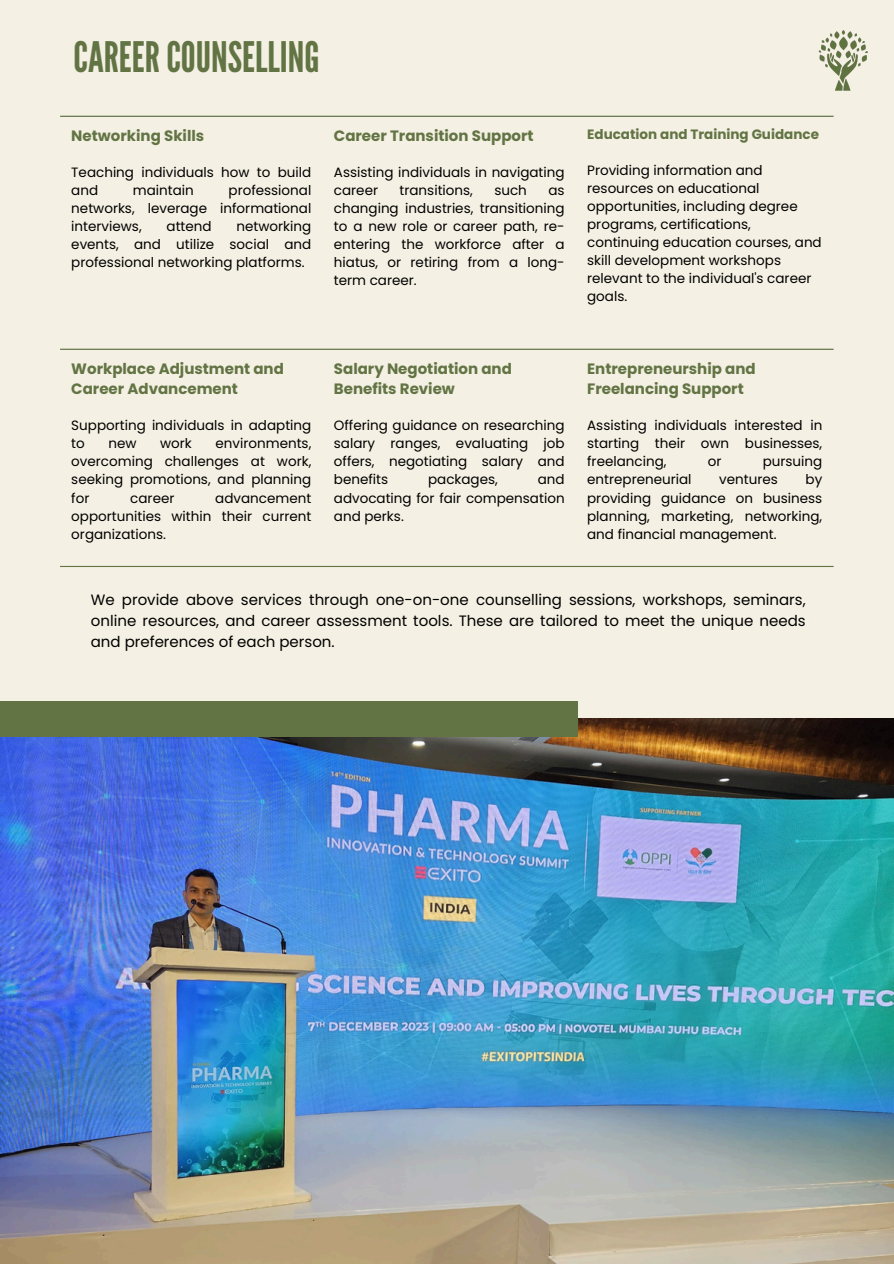
<style>
.page{position:relative;width:894px;height:1264px;background:#fff}
.page>*{position:absolute;margin:0;border:0;box-sizing:border-box;transform-origin:0 0}
.t1{font:42px "League Gothic";color:#627444}
.t2{font:15px/21.3px "Poppins";color:#000;text-align:justify}
.t3{font:700 15px/20.2px "Poppins";color:#627444}
.t4{font:13.5px/18px "Poppins";color:#000;text-align:justify}
.t5{font:700 13.5px "Poppins";color:#627444}
</style>
<div class="page">
<div style="left:0;top:0;width:893px;height:1263px;background:#f4f0e3"></div>
<hr style="left:60px;top:116px;width:773px;height:1px;background:#627444">
<hr style="left:60px;top:349px;width:773px;height:1px;background:#627444">
<hr style="left:60px;top:566px;width:773px;height:1px;background:#627444">
<img style="left:818px;top:31px;width:49px;height:60px">
<img style="left:0;top:719px;width:893px;height:544px">
<div style="left:0;top:701px;width:577px;height:35px;background:#627444"></div>
<p class="t1" style="left:74px;top:32px;width:247px">CAREERCOUNSELLING</p>
<h1 class="t3" style="left:71px;top:126px;width:134px">Networking Skills</h1>
<p class="t4" style="left:71px;top:163px;width:241px">Teaching individuals how to build and</p>
<p class="t4" style="left:71px;top:181px;width:241px;text-indent:157px">professional networks, leverage informational interviews,</p>
<p class="t4" style="left:133px;top:181px;width:62px">maintain</p>
<p class="t4" style="left:71px;top:217px;width:241px;text-indent:165px">networking events, and utilize social and professional networking platforms.</p>
<p class="t4" style="left:166px;top:217px;width:47px">attend</p>
<p class="t3" style="left:334px;top:126px;width:201px">Career Transition Support</p>
<p class="t4" style="left:334px;top:163px;width:232px">Assisting individuals in navigating career</p>
<p class="t4" style="left:399px;top:181px;width:75px">transitions,</p>
<p class="t4" style="left:494px;top:181px;width:34px">such</p>
<p class="t4" style="left:334px;top:181px;width:232px;text-indent:214px">as changing industries, transitioning to a new role or career path, re&shy;entering the workforce after a hiatus, or retiring from a long&shy;term career.</p>
<p class="t3" style="left:71px;top:359px;width:214px">Workplace Adjustment and<br>Career Advancement</p>
<p class="t4" style="left:71px;top:417px;width:241px">Supporting individuals in adapting to</p>
<p class="t4" style="left:71px;top:435px;width:241px;text-indent:144px">environments, overcoming challenges at work, seeking promotions, and planning for</p>
<p class="t4" style="left:108px;top:435px;width:30px">new</p>
<p class="t4" style="left:160px;top:435px;width:33px">work</p>
<p class="t4" style="left:71px;top:489px;width:241px;text-indent:144px">advancement opportunities within their current organizations.</p>
<p class="t4" style="left:130px;top:489px;width:46px">career</p>
<p class="t3" style="left:334px;top:359px;width:179px">Salary Negotiation and<br>Benefits Review</p>
<p class="t4" style="left:334px;top:417px;width:232px">Offering guidance on researching salary ranges, evaluating job offers, negotiating salary and benefits</p>
<p class="t4" style="left:334px;top:471px;width:232px;text-indent:204px">and advocating for fair compensation and perks.</p>
<p class="t4" style="left:428px;top:471px;width:71px">packages,</p>
<p class="t5" style="left:587px;top:125px;width:233px">Education and Training Guidance</p>
<p class="t4" style="left:587px;top:161px;width:236px;text-align:left">Providing information and resources on educational opportunities, including degree programs, certifications, continuing education courses, and skill development workshops relevant to the individual's career goals.</p>
<p class="t3" style="left:587px;top:359px;width:170px">Entrepreneurship and<br>Freelancing Support</p>
<p class="t4" style="left:587px;top:417px;width:236px">Assisting individuals interested in starting their own businesses, freelancing,</p>
<p class="t4" style="left:707px;top:453px;width:15px">or</p>
<p class="t4" style="left:762px;top:453px;width:61px">pursuing</p>
<p class="t4" style="left:587px;top:471px;width:106px">entrepreneurial</p>
<p class="t4" style="left:719px;top:471px;width:60px">ventures</p>
<p class="t4" style="left:587px;top:471px;width:236px;text-indent:218px">by providing guidance on business planning, marketing, networking, and financial management.</p>
<p class="t2" style="left:91px;top:588px;width:716px">We provide above services through one-on-one counselling sessions, workshops, seminars, online resources, and career assessment tools. These are tailored to meet the unique needs and preferences of each person.</p>
</div>
